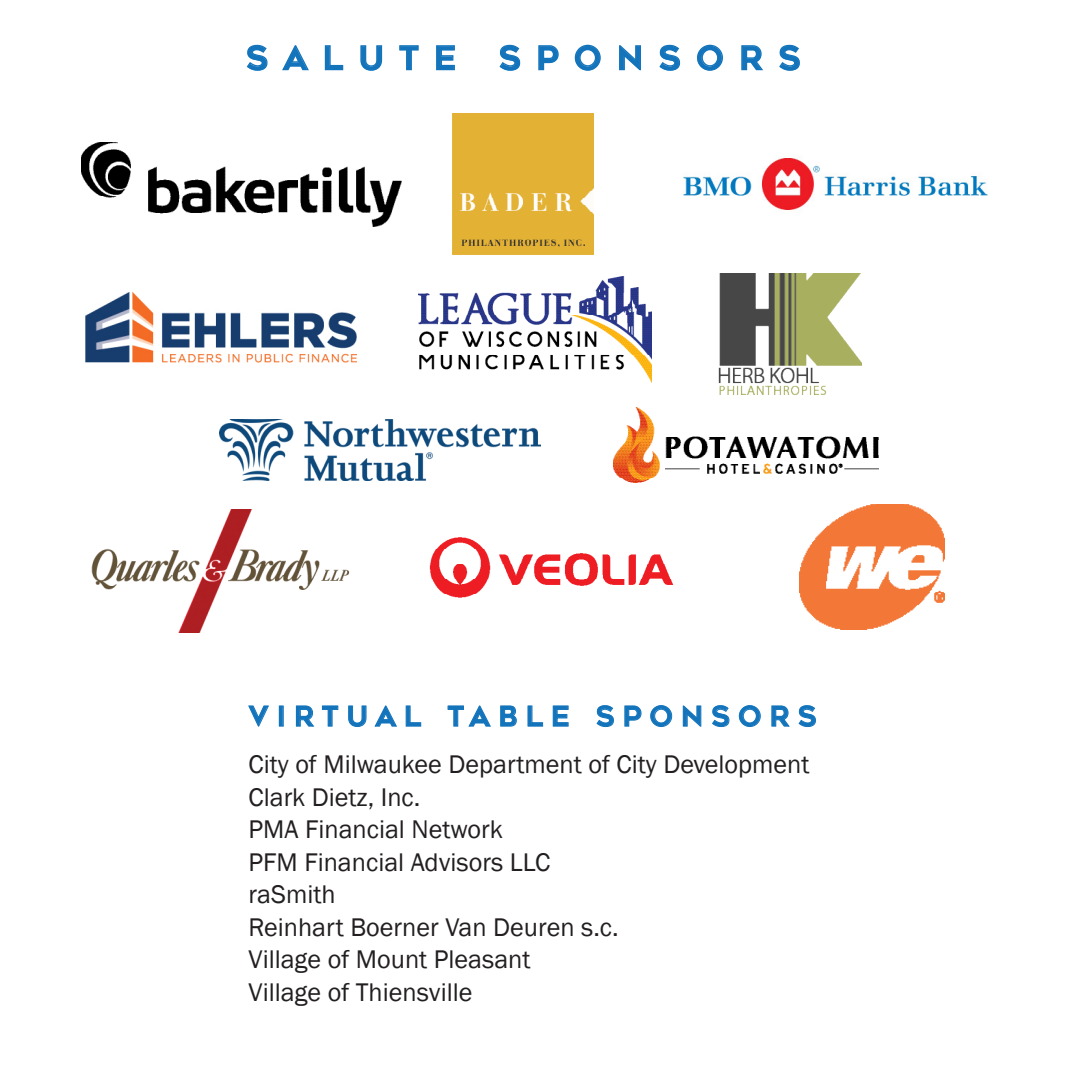
<style>
.page{position:relative;width:1080px;height:1080px;background:#fff}
.page>*{position:absolute;margin:0;border:0;box-sizing:border-box;transform-origin:0 0}
.t1{font:32.5px "Geometos";letter-spacing:.48em;color:#1374bb}
.t2{font:27.5px "Geometos";letter-spacing:.3em;color:#1374bb}
.t3{font:26.25px/32.5px "Franklin Gothic";color:#231f20}
</style>
<div class="page">
<img style="left:683px;top:158px;width:305px;height:52px">
<img style="left:453px;top:114px;width:141px;height:141px">
<img style="left:81px;top:142px;width:320px;height:84px">
<img style="left:85px;top:293px;width:272px;height:69px">
<img style="left:419px;top:276px;width:233px;height:107px">
<img style="left:219px;top:419px;width:322px;height:61px">
<img style="left:613px;top:408px;width:265px;height:74px">
<img style="left:91px;top:509px;width:258px;height:123px">
<img style="left:429px;top:537px;width:245px;height:61px">
<img style="left:799px;top:505px;width:145px;height:125px">
<img style="left:718px;top:273px;width:144px;height:122px">
<svg style="left:248px;top:705px;width:21px;height:22px"></svg>
<div style="left:279px;top:706px;width:5px;height:20px;border:1px solid #1374bb"></div>
<svg style="left:296px;top:706px;width:18px;height:21px"></svg>
<svg style="left:322px;top:706px;width:16px;height:21px"></svg>
<svg style="left:348px;top:706px;width:18px;height:21px"></svg>
<svg style="left:374px;top:706px;width:23px;height:21px"></svg>
<svg style="left:406px;top:706px;width:15px;height:21px"></svg>
<svg style="left:448px;top:706px;width:43px;height:21px"></svg>
<svg style="left:500px;top:706px;width:17px;height:21px"></svg>
<svg style="left:528px;top:706px;width:15px;height:21px"></svg>
<svg style="left:553px;top:706px;width:16px;height:21px"></svg>
<svg style="left:596px;top:705px;width:18px;height:22px"></svg>
<svg style="left:624px;top:706px;width:18px;height:21px"></svg>
<svg style="left:650px;top:705px;width:22px;height:22px"></svg>
<svg style="left:683px;top:706px;width:18px;height:21px"></svg>
<svg style="left:712px;top:705px;width:17px;height:22px"></svg>
<svg style="left:739px;top:705px;width:22px;height:22px"></svg>
<svg style="left:771px;top:706px;width:19px;height:21px"></svg>
<svg style="left:798px;top:705px;width:18px;height:22px"></svg>
<svg style="left:246px;top:44px;width:22px;height:27px"></svg>
<svg style="left:282px;top:45px;width:27px;height:26px"></svg>
<svg style="left:324px;top:45px;width:20px;height:26px"></svg>
<svg style="left:360px;top:45px;width:23px;height:26px"></svg>
<svg style="left:399px;top:45px;width:20px;height:26px"></svg>
<svg style="left:436px;top:45px;width:19px;height:26px"></svg>
<svg style="left:499px;top:44px;width:22px;height:27px"></svg>
<svg style="left:538px;top:45px;width:21px;height:26px"></svg>
<svg style="left:574px;top:44px;width:27px;height:27px"></svg>
<svg style="left:619px;top:45px;width:22px;height:26px"></svg>
<svg style="left:659px;top:44px;width:22px;height:27px"></svg>
<svg style="left:697px;top:44px;width:26px;height:27px"></svg>
<svg style="left:741px;top:45px;width:22px;height:26px"></svg>
<svg style="left:779px;top:44px;width:21px;height:27px"></svg>
<p class="t1" style="left:246px;top:40px;width:212px">SALUTE</p>
<p class="t1" style="left:499px;top:40px;width:303px">SPONSORS</p>
<p class="t2" style="left:249px;top:701px;width:569px">VIRTUAL TABLE SPONSORS</p>
<p class="t3" style="left:249px;top:749px;width:563px">City of Milwaukee Department of City Development</p>
<p class="t3" style="left:249px;top:781px;width:173px">Clark Dietz, Inc.</p>
<p class="t3" style="left:249px;top:814px;width:256px">PMA Financial Network</p>
<p class="t3" style="left:249px;top:846px;width:303px">PFM Financial Advisors LLC</p>
<p class="t3" style="left:249px;top:879px;width:89px">raSmith</p>
<p class="t3" style="left:249px;top:911px;width:372px">Reinhart Boerner Van Deuren s.c.</p>
<p class="t3" style="left:249px;top:944px;width:283px">Village of Mount Pleasant<br>Village of Thiensville</p>
</div>
